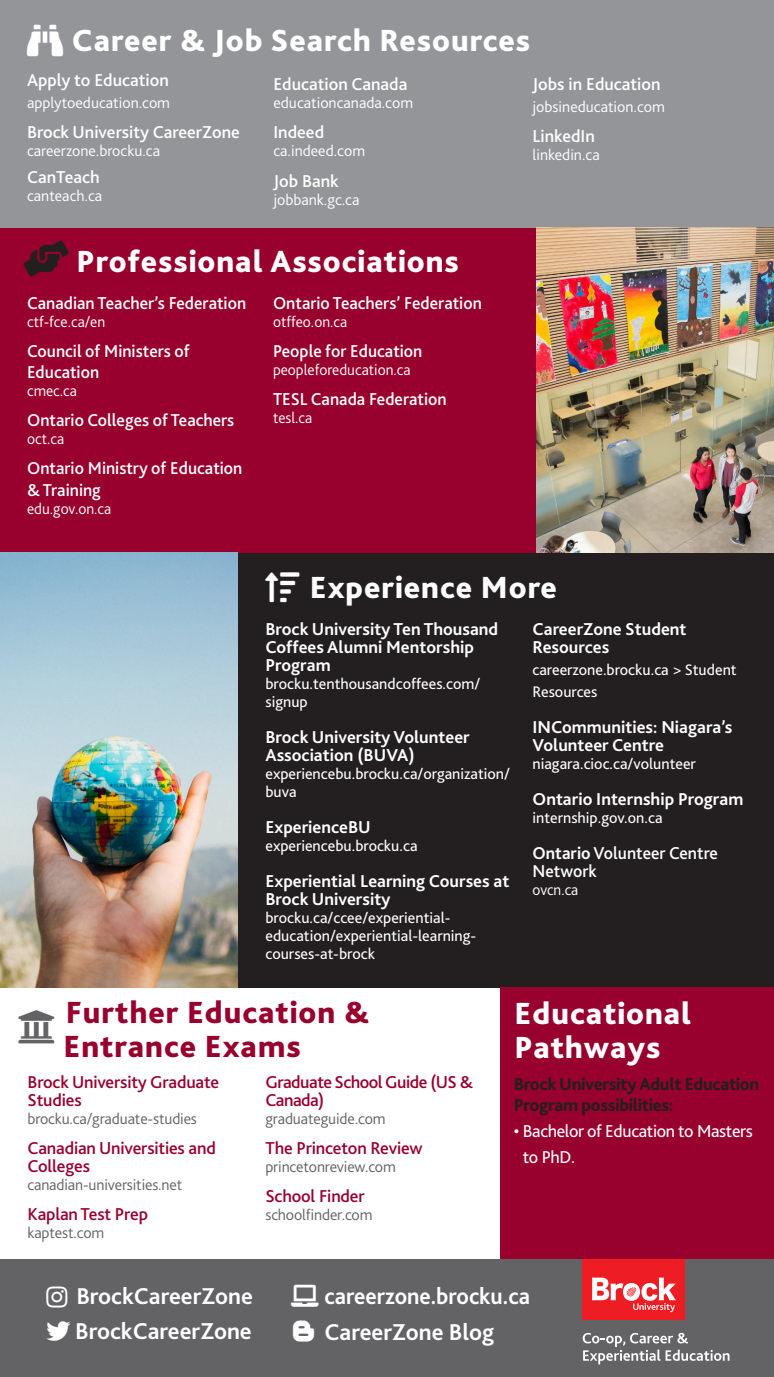
<style>
.page{position:relative;width:774px;height:1377px;background:#fff}
.page>*{position:absolute;margin:0;border:0;box-sizing:border-box;transform-origin:0 0}
.t1{font:38px "Font Awesome 5 Free Solid";color:#636366}
.t2{font:36px "Font Awesome 5 Free Solid";color:#fff}
.t3{font:34px "Font Awesome 5 Free Solid";color:#fff}
.t4{font:800 32px/34px "Bliss 2";letter-spacing:.03em;color:#fff}
.t5{font:800 32px "Bliss 2";letter-spacing:.03em;color:#98012d}
.t6{font:700 24px "Bliss 2";color:#fff}
.t7{font:700 24px "Bliss 2";color:#fff;scale:.96 1}
.t8{font:500 18px/21.6px "Bliss 2";color:#fff}
.t9{font:700 18px/18px "Bliss 2";color:#fff}
.t10{font:500 18px/18px "Bliss 2";letter-spacing:-.01em;color:#98012d}
.t11{font:800 18px/21.6px "Bliss 2";letter-spacing:-.02em;color:#231f20}
.t12{font:18px/26px "Bliss 2";letter-spacing:-.02em;color:#fff}
.t13{font:500 18px/18px "Bliss 2";letter-spacing:-.03em;color:#98012d}
.t14{font:16px/18px "Bliss 2";color:#fff}
.t15{font:300 16px "Bliss 2";color:#fff}
.t16{font:300 16px "Bliss 2";letter-spacing:-.01em;color:#636366}
.t17{font:300 16px "Bliss 2";color:#fff;scale:.96 1}
.s1{font-weight:700}
</style>
<div class="page">
<div style="left:0;top:1259px;width:774px;height:118px;background:#636366"></div>
<div style="left:582px;top:1259px;width:103px;height:61px;background:#ee1d23"></div>
<svg style="left:592px;top:1278px;width:84px;height:34px"></svg>
<svg style="left:583px;top:1333px;width:147px;height:31px"></svg>
<div style="left:2px;top:553px;width:772px;height:435px;background:#231f20"></div>
<div style="left:0;top:227px;width:537px;height:326px;background:#98012d"></div>
<div style="left:500px;top:988px;width:274px;height:271px;background:#98012d"></div>
<div style="left:0;top:0;width:774px;height:227px;background:#939598"></div>
<img style="left:0;top:553px;width:238px;height:435px">
<img style="left:537px;top:227px;width:237px;height:326px">
<p class="t2" style="left:27px;top:23px;width:37px">■□◆●▲</p>
<p class="t4" style="left:72px;top:23px;width:460px">Career &amp; Job Search Resources</p>
<p class="t8" style="left:27px;top:69px;width:143px">Apply to Education</p>
<p class="t15" style="left:27px;top:93px;width:145px">applytoeducation.com</p>
<p class="t8" style="left:27px;top:121px;width:214px">Brock University CareerZone</p>
<p class="t15" style="left:27px;top:141px;width:135px">careerzone.brocku.ca</p>
<p class="t8" style="left:27px;top:166px;width:74px">CanTeach</p>
<p class="t15" style="left:27px;top:186px;width:77px">canteach.ca</p>
<p class="t8" style="left:273px;top:73px;width:135px">Education Canada</p>
<p class="t15" style="left:273px;top:93px;width:141px">educationcanada.com</p>
<p class="t8" style="left:273px;top:121px;width:52px">Indeed</p>
<p class="t15" style="left:273px;top:141px;width:93px">ca.indeed.com</p>
<p class="t8" style="left:273px;top:170px;width:67px">Job Bank</p>
<p class="t15" style="left:273px;top:190px;width:87px">jobbank.gc.ca</p>
<p class="t8" style="left:533px;top:73px;width:130px">Jobs in Education</p>
<p class="t15" style="left:533px;top:97px;width:134px">jobsineducation.com</p>
<p class="t8" style="left:533px;top:125px;width:64px">LinkedIn</p>
<p class="t15" style="left:533px;top:145px;width:69px">linkedin.ca</p>
<p class="t4" style="left:77px;top:243px;width:384px">Professional Associations</p>
<p class="t8" style="left:27px;top:292px;width:221px">Canadian Teacher’s Federation</p>
<p class="t15" style="left:27px;top:312px;width:80px">ctf-fce.ca/en</p>
<p class="t8" style="left:27px;top:340px;width:164px">Council of Ministers of<br>Education</p>
<p class="t15" style="left:27px;top:381px;width:51px">cmec.ca</p>
<p class="t8" style="left:27px;top:409px;width:209px">Ontario Colleges of Teachers</p>
<p class="t15" style="left:27px;top:429px;width:39px">oct.ca</p>
<p class="t8" style="left:27px;top:457px;width:217px">Ontario Ministry of Education &amp; Training</p>
<p class="t15" style="left:27px;top:499px;width:86px">edu.gov.on.ca</p>
<p class="t8" style="left:273px;top:292px;width:210px">Ontario Teachers’ Federation</p>
<p class="t15" style="left:273px;top:312px;width:76px">otffeo.on.ca</p>
<p class="t8" style="left:273px;top:340px;width:151px">People for Education</p>
<p class="t15" style="left:273px;top:360px;width:139px">peopleforeducation.ca</p>
<p class="t8" style="left:273px;top:388px;width:175px">TESL Canada Federation</p>
<p class="t15" style="left:273px;top:408px;width:41px">tesl.ca</p>
<p class="t3" style="left:265px;top:571px;width:36px">▲□▼□◆■▼◆</p>
<p class="t4" style="left:310px;top:570px;width:249px">Experience More</p>
<p class="t9" style="left:265px;top:620px;width:234px">Brock University Ten Thousand<br>Coffees Alumni Mentorship<br>Program</p>
<p class="t14" style="left:265px;top:675px;width:216px">brocku.tenthousandcoffees.com/ signup</p>
<p class="t9" style="left:265px;top:728px;width:206px">Brock University Volunteer<br>Association (BUVA)</p>
<p class="t14" style="left:265px;top:765px;width:246px">experiencebu.brocku.ca/organization/ buva</p>
<p class="t9" style="left:265px;top:818px;width:107px">ExperienceBU</p>
<p class="t14" style="left:265px;top:837px;width:154px">experiencebu.brocku.ca</p>
<p class="t9" style="left:265px;top:872px;width:245px">Experiential Learning Courses at<br>Brock University</p>
<p class="t14" style="left:265px;top:909px;width:212px">brocku.ca/ccee/experiential&shy;education/experiential-learning&shy;courses-at-brock</p>
<p class="t9" style="left:533px;top:620px;width:156px">CareerZone Student<br>Resources</p>
<p class="t14" style="left:533px;top:659px;width:206px;line-height:22px">careerzone.brocku.ca &gt; Student<br>Resources</p>
<p class="t9" style="left:533px;top:718px;width:201px">INCommunities: Niagara’s<br>Volunteer Centre</p>
<p class="t14" style="left:533px;top:755px;width:165px">niagara.cioc.ca/volunteer</p>
<p class="t9" style="left:533px;top:790px;width:212px">Ontario Internship Program</p>
<p class="t14" style="left:533px;top:809px;width:131px">internship.gov.on.ca</p>
<p class="t8" style="left:533px;top:844px;width:187px;line-height:18px"><span class="s1">Ontario</span> Volunteer Centre<br>Network</p>
<p class="t17" style="left:533px;top:880px;width:49px">ovcn.ca</p>
<p class="t1" style="left:18px;top:1007px;width:40px">◆■❖▲▼</p>
<p class="t5" style="left:66px;top:993px;width:305px">Further Education &amp;</p>
<p class="t5" style="left:64px;top:1027px;width:239px">Entrance Exams</p>
<p class="t10" style="left:28px;top:1072px;width:193px">Brock University Graduate<br>Studies</p>
<p class="t16" style="left:28px;top:1108px;width:171px">brocku.ca/graduate-studies</p>
<p class="t10" style="left:28px;top:1138px;width:190px">Canadian Universities and<br>Colleges</p>
<p class="t16" style="left:28px;top:1174px;width:156px">canadian-universities.net</p>
<p class="t10" style="left:28px;top:1204px;width:122px">Kaplan Test Prep</p>
<p class="t16" style="left:28px;top:1222px;width:78px">kaptest.com</p>
<p class="t13" style="left:265px;top:1072px;width:209px">Graduate School Guide (US &amp;<br>Canada)</p>
<p class="t16" style="left:265px;top:1108px;width:122px">graduateguide.com</p>
<p class="t10" style="left:265px;top:1138px;width:159px">The Princeton Review</p>
<p class="t16" style="left:265px;top:1156px;width:132px">princetonreview.com</p>
<p class="t10" style="left:265px;top:1186px;width:101px">School Finder</p>
<p class="t16" style="left:265px;top:1204px;width:109px">schoolfinder.com</p>
<p class="t4" style="left:515px;top:995px;width:178px">Educational<br>Pathways</p>
<p class="t11" style="left:514px;top:1073px;width:247px">Brock University Adult Education<br>Program possibilities:</p>
<p class="t12" style="left:523px;top:1118px;width:232px;text-indent:-9px">• Bachelor of Education to Masters to PhD.</p>
<h3 class="t6" style="left:76px;top:1281px;width:178px">BrockCareerZone</h3>
<h3 class="t6" style="left:46px;top:1316px;width:207px">▼▼▼ BrockCareerZone</h3>
<h3 class="t7" style="left:291px;top:1281px;width:250px">●▼□ careerzone.brocku.ca</h3>
<h3 class="t6" style="left:293px;top:1317px;width:203px">●□ CareerZone Blog</h3>
</div>
